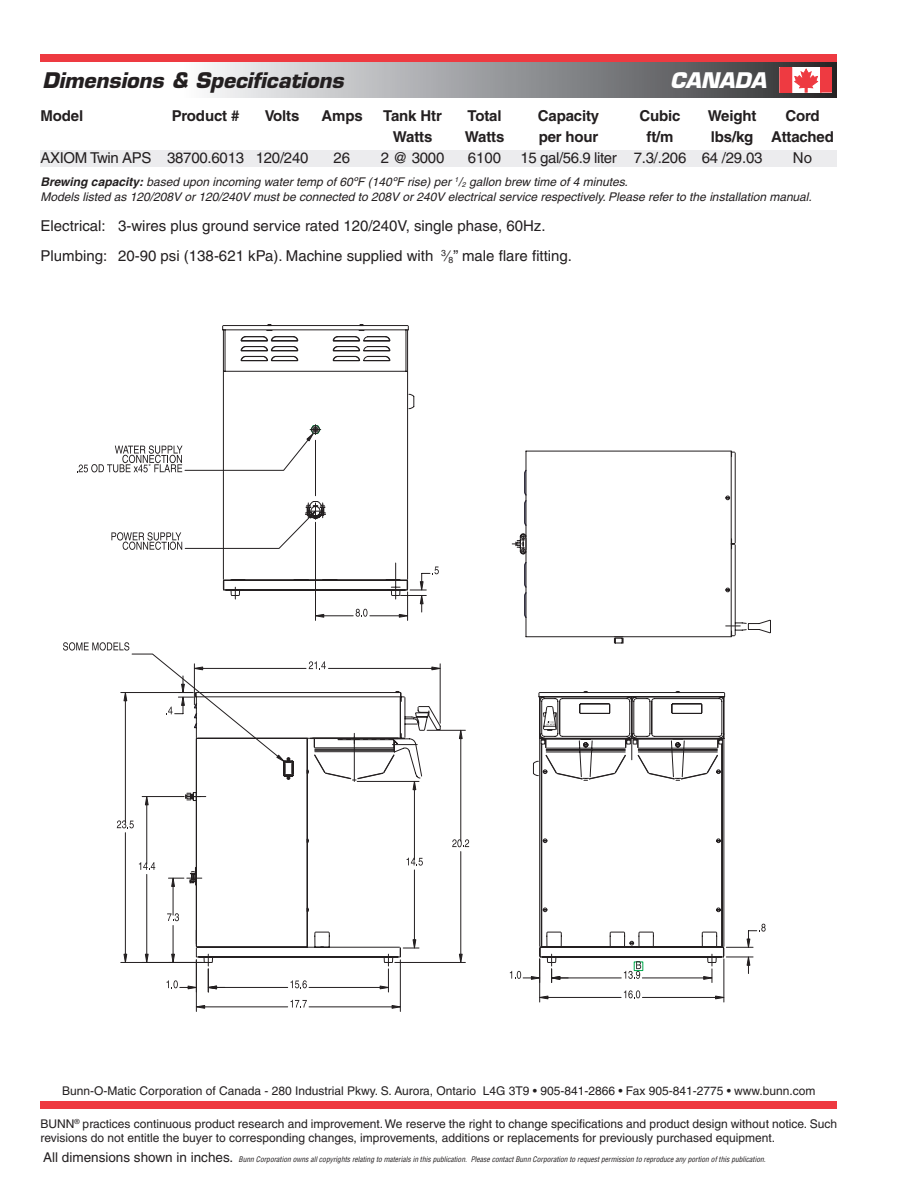
<style>
.page{position:relative;width:918px;height:1188px;background:#fff}
.page>*{position:absolute;margin:0;border:0;box-sizing:border-box;transform-origin:0 0}
.t1{font:italic 700 21px "Eurostile";color:#231f20}
.t2{font:italic 700 21px "Eurostile";color:#fff}
.t3{font:15px/30px "Helvetica";color:#231f20}
.t4{font:700 15px "Helvetica";letter-spacing:-.01em;color:#231f20}
.t5{font:15px "Helvetica";letter-spacing:-.025em;color:#231f20}
.t6{font:12px/14.4px "Helvetica";color:#231f20}
.t7{font:italic 12px/14.4px "Helvetica";color:#231f20}
.t8{font:italic condensed 7.5px "Helvetica";color:#231f20}
.s1{font-weight:700}
.s2{font-style:normal;font-stretch:normal;font-size:13.5px}
</style>
<div class="page">
<div style="left:181px;top:62px;width:656px;height:35px;background:linear-gradient(to right,#f6f9fb,#393739)"></div>
<div style="left:40px;top:54px;width:797px;height:8px;background:#ee3a41"></div>
<div style="left:40px;top:1102px;width:797px;height:7px;background:#ee3a41"></div>
<svg style="left:779px;top:67px;width:53px;height:25px"></svg>
<div style="left:780px;top:68px;width:12px;height:25px;background:#ee3a41"></div>
<svg style="left:792px;top:68px;width:40px;height:24px"></svg>
<div style="left:41px;top:150px;width:796px;height:16px;background:#ececee"></div>
<hr style="left:196px;top:960px;width:1px;height:51px;background:#231f20">
<hr style="left:400px;top:960px;width:1px;height:51px;background:#231f20">
<hr style="left:205px;top:1006px;width:83px;height:1px;background:#231f20">
<hr style="left:309px;top:1006px;width:83px;height:1px;background:#231f20">
<svg style="left:195px;top:1004px;width:11px;height:5px"></svg>
<svg style="left:391px;top:1004px;width:10px;height:5px"></svg>
<svg style="left:291px;top:1000px;width:16px;height:8px"></svg>
<hr style="left:121px;top:962px;width:81px;height:1px;background:#231f20">
<hr style="left:125px;top:701px;width:1px;height:121px;background:#231f20">
<hr style="left:125px;top:833px;width:1px;height:121px;background:#231f20">
<svg style="left:123px;top:953px;width:5px;height:9px"></svg>
<svg style="left:117px;top:820px;width:17px;height:8px"></svg>
<svg style="left:77px;top:445px;width:108px;height:27px"></svg>
<svg style="left:111px;top:532px;width:74px;height:18px"></svg>
<hr style="left:142px;top:796px;width:42px;height:1px;background:#231f20">
<hr style="left:146px;top:874px;width:1px;height:80px;background:#231f20">
<hr style="left:146px;top:805px;width:1px;height:59px;background:#231f20">
<svg style="left:144px;top:953px;width:5px;height:9px"></svg>
<svg style="left:144px;top:796px;width:5px;height:10px"></svg>
<svg style="left:139px;top:862px;width:16px;height:8px"></svg>
<svg style="left:167px;top:877px;width:18px;height:112px"></svg>
<svg style="left:173px;top:980px;width:5px;height:8px"></svg>
<hr style="left:539px;top:959px;width:1px;height:43px;background:#231f20">
<hr style="left:723px;top:959px;width:1px;height:43px;background:#231f20">
<svg style="left:539px;top:998px;width:10px;height:2px"></svg>
<svg style="left:715px;top:998px;width:10px;height:2px"></svg>
<svg style="left:732px;top:924px;width:34px;height:50px"></svg>
<svg style="left:63px;top:642px;width:122px;height:121px"></svg>
<svg style="left:185px;top:469px;width:547px;height:529px"></svg>
<svg style="left:193px;top:324px;width:532px;height:639px"></svg>
<svg style="left:283px;top:393px;width:488px;height:451px"></svg>
<h1 class="t1" style="left:42px;top:67px;width:303px">Dimensions &amp; Specifications</h1>
<h1 class="t2" style="left:670px;top:67px;width:98px">CANADA</h1>
<p class="t4" style="left:40px;top:107px;width:44px">Model</p>
<p class="t4" style="left:172px;top:107px;width:69px">Product #</p>
<p class="t4" style="left:265px;top:107px;width:36px">Volts</p>
<p class="t4" style="left:321px;top:107px;width:43px">Amps</p>
<p class="t4" style="left:383px;top:107px;width:60px">Tank Htr</p>
<p class="t4" style="left:468px;top:107px;width:36px">Total</p>
<p class="t4" style="left:538px;top:107px;width:63px">Capacity</p>
<p class="t4" style="left:640px;top:107px;width:43px">Cubic</p>
<p class="t4" style="left:708px;top:107px;width:50px">Weight</p>
<p class="t4" style="left:785px;top:107px;width:36px">Cord</p>
<p class="t4" style="left:393px;top:128px;width:41px">Watts</p>
<p class="t4" style="left:465px;top:128px;width:41px">Watts</p>
<p class="t4" style="left:539px;top:128px;width:61px">per hour</p>
<p class="t4" style="left:647px;top:128px;width:29px">ft/m</p>
<p class="t4" style="left:711px;top:128px;width:125px">lbs/kg Attached</p>
<p class="t3" style="left:41px;top:143px;width:270px">AXIOM Twin APS 38700.6013 120/240</p>
<p class="t3" style="left:334px;top:143px;width:18px">26</p>
<p class="t3" style="left:381px;top:143px;width:65px">2 @ 3000</p>
<p class="t3" style="left:468px;top:143px;width:35px">6100</p>
<p class="t5" style="left:520px;top:149px;width:244px">15 gal/56.9 liter 7.3/.206 64 /29.03</p>
<p class="t3" style="left:793px;top:143px;width:21px">No</p>
<p class="t7" style="left:40px;top:175px;width:773px"><span class="s1">Brewing capacity:</span> based upon incoming water temp of 60ºF (140ºF rise) per <sup>1</sup>/<sub>2</sub> gallon brew time of 4 minutes.<br>Models listed as 120/208V or 120/240V must be connected to 208V or 240V electrical service respectively. Please refer to the installation manual.</p>
<p class="t3" style="left:40px;top:210px;width:533px">Electrical: 3-wires plus ground service rated 120/240V, single phase, 60Hz.<br>Plumbing: 20-90 psi (138-621 kPa). Machine supplied with <sup>3</sup>⁄<sub>8</sub>” male flare fitting.</p>
<p class="t6" style="left:62px;top:1084px;width:755px">Bunn-O-Matic Corporation of Canada - 280 Industrial Pkwy. S. Aurora, Ontario L4G 3T9 • 905-841-2866 • Fax 905-841-2775 • www.bunn.com</p>
<p class="t6" style="left:40px;top:1117px;width:798px">BUNN<sup>®</sup> practices continuous product research and improvement. We reserve the right to change specifications and product design without notice. Such revisions do not entitle the buyer to corresponding changes, improvements, additions or replacements for previously purchased equipment.</p>
<p class="t8" style="left:43px;top:1154px;width:724px"><span class="s2">All dimensions shown in inches.</span> Bunn Corporation owns all copyrights relating to materials in this publication. Please contact Bunn Corporation to request permission to reproduce any portion of this publication.</p>
</div>
